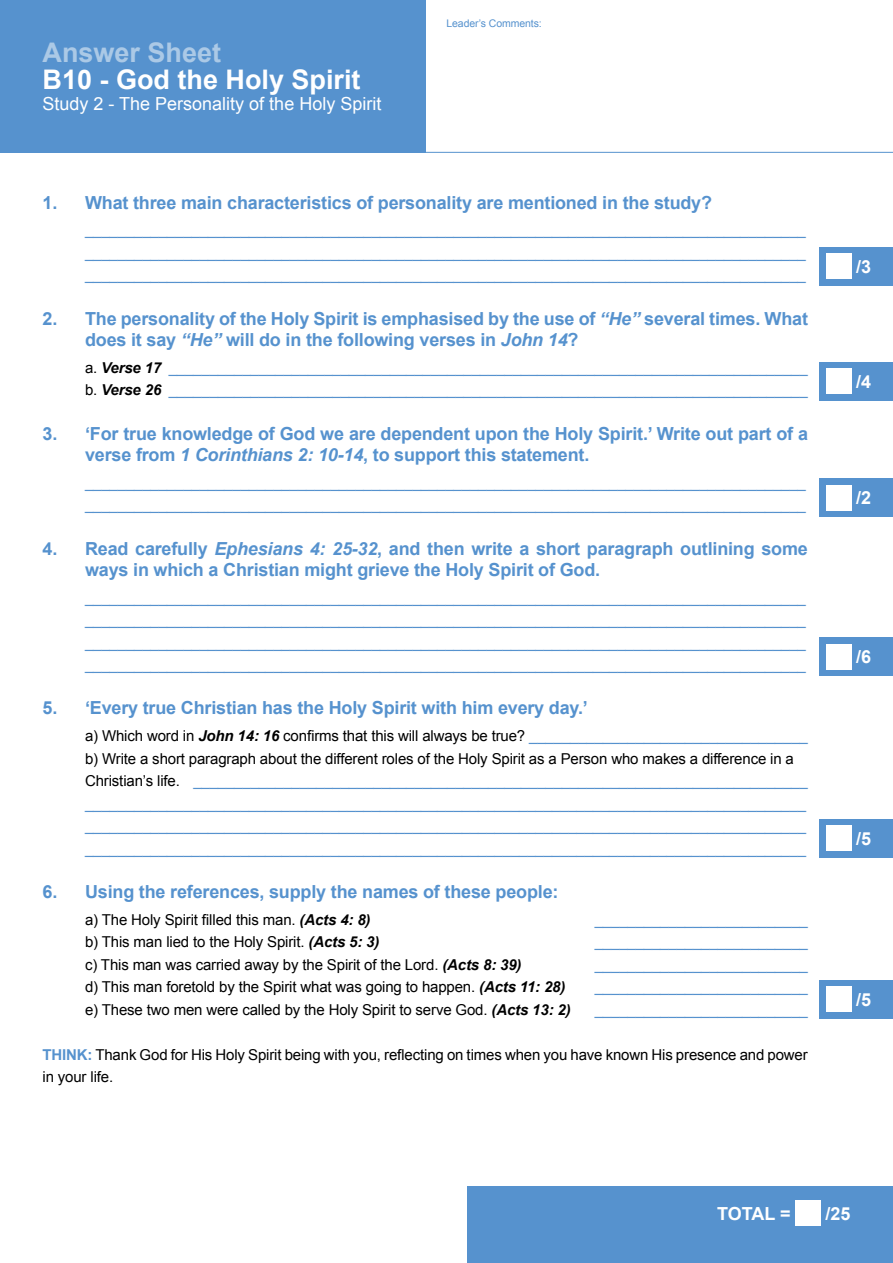
<style>
.page{position:relative;width:893px;height:1263px;background:#fff}
.page>*{position:absolute;margin:0;border:0;box-sizing:border-box;transform-origin:0 0}
.t1{font:700 27px "Arial";color:#fff}
.t2{font:700 27px "Arial";color:#abc9e6}
.t3{font:700 18px/21.6px "Arial";letter-spacing:-.01em;color:#5692ce}
.t4{font:18px "Arial";color:#fff}
.t5{font:700 18px "Arial";color:#fff}
.t6{font:15px/22.5px "Arial";letter-spacing:-.01em;color:#5692ce}
.t7{font:15px/22.5px "Arial";letter-spacing:-.01em;color:#000}
.t8{font:10.5px "Arial";letter-spacing:-.01em;color:#5692ce}
.s1{font-style:italic}
.s2{color:#000}
.s3{font-weight:700;font-style:italic;color:#000}
.s4{font-weight:700;font-style:italic}
.s5{font-weight:700;color:#5692ce}
</style>
<div class="page">
<div style="left:820px;top:247px;width:73px;height:39px;background:#5692ce"></div>
<div style="left:826px;top:254px;width:26px;height:25px;background:#fff"></div>
<div style="left:468px;top:1186px;width:425px;height:77px;background:#5692ce"></div>
<div style="left:796px;top:1200px;width:25px;height:26px;background:#fff"></div>
<div style="left:820px;top:362px;width:73px;height:39px;background:#5692ce"></div>
<div style="left:826px;top:369px;width:26px;height:25px;background:#fff"></div>
<div style="left:820px;top:478px;width:73px;height:39px;background:#5692ce"></div>
<div style="left:826px;top:485px;width:26px;height:25px;background:#fff"></div>
<div style="left:0;top:0;width:425px;height:153px;background:#5692ce"></div>
<hr style="left:425px;top:152px;width:468px;height:1px;background:#5692ce">
<div style="left:820px;top:637px;width:73px;height:39px;background:#5692ce"></div>
<div style="left:826px;top:644px;width:26px;height:25px;background:#fff"></div>
<div style="left:820px;top:819px;width:73px;height:39px;background:#5692ce"></div>
<div style="left:826px;top:825px;width:26px;height:26px;background:#fff"></div>
<div style="left:820px;top:980px;width:73px;height:38px;background:#5692ce"></div>
<div style="left:826px;top:986px;width:26px;height:26px;background:#fff"></div>
<h1 class="t2" style="left:43px;top:35px;width:180px">Answer Sheet</h1>
<h1 class="t1" style="left:43px;top:61px;width:320px">B10 - God the Holy Spirit</h1>
<p class="t4" style="left:43px;top:92px;width:340px">Study 2 - The Personality of the Holy Spirit</p>
<p class="t8" style="left:446px;top:17px;width:97px">Leader’s Comments:</p>
<p class="t3" style="left:43px;top:192px;width:671px">1. What three main characteristics of personality are mentioned in the study?</p>
<p class="t6" style="left:85px;top:219px;width:722px;text-align:justify">________________________________________________________________________________________ ________________________________________________________________________________________ ________________________________________________________________________________________</p>
<p class="t3" style="left:85px;top:308px;width:724px;text-indent:-43px">2. The personality of the Holy Spirit is emphasised by the use of <span class="s1">“He”</span> several times. What does it say <span class="s1">“He”</span> will do in the following verses in <span class="s1">John 14</span>?</p>
<p class="t6" style="left:85px;top:357px;width:724px"><span class="s2">a.</span> <span class="s3">Verse 17</span> ______________________________________________________________________________ <span class="s2">b.</span> <span class="s3">Verse 26</span> ______________________________________________________________________________</p>
<p class="t3" style="left:85px;top:423px;width:724px;text-indent:-43px">3. ‘For true knowledge of God we are dependent upon the Holy Spirit.’ Write out part of a verse from <span class="s1">1 Corinthians 2: 10-14</span>, to support this statement.</p>
<p class="t6" style="left:85px;top:471px;width:722px">________________________________________________________________________________________ ________________________________________________________________________________________</p>
<p class="t3" style="left:85px;top:538px;width:724px;text-indent:-43px">4. Read carefully <span class="s1">Ephesians 4: 25-32</span>, and then write a short paragraph outlining some ways in which a Christian might grieve the Holy Spirit of God.</p>
<p class="t6" style="left:85px;top:586px;width:722px;text-align:justify">________________________________________________________________________________________ ________________________________________________________________________________________ ________________________________________________________________________________________ ________________________________________________________________________________________</p>
<p class="t3" style="left:43px;top:698px;width:547px">5. ‘Every true Christian has the Holy Spirit with him every day.’</p>
<p class="t6" style="left:85px;top:725px;width:724px"><span class="s2">a) Which word in</span> <span class="s3">John 14: 16</span> <span class="s2">confirms that this will always be true?</span> __________________________________ <span class="s2">b) Write a short paragraph about the different roles of the Holy Spirit as a Person who makes a difference in a Christian’s life.</span> ___________________________________________________________________________ ________________________________________________________________________________________ ________________________________________________________________________________________ ________________________________________________________________________________________</p>
<p class="t3" style="left:43px;top:881px;width:517px">6. Using the references, supply the names of these people:</p>
<p class="t7" style="left:85px;top:908px;width:287px">a) The Holy Spirit filled this man. <span class="s4">(Acts 4: 8)</span></p>
<p class="t6" style="left:595px;top:908px;width:215px">__________________________</p>
<p class="t7" style="left:85px;top:931px;width:296px">b) This man lied to the Holy Spirit. <span class="s4">(Acts 5: 3)</span></p>
<p class="t6" style="left:595px;top:931px;width:215px">__________________________</p>
<p class="t7" style="left:85px;top:953px;width:438px">c) This man was carried away by the Spirit of the Lord. <span class="s4">(Acts 8: 39)</span></p>
<p class="t6" style="left:595px;top:953px;width:215px">__________________________</p>
<p class="t7" style="left:85px;top:976px;width:482px">d) This man foretold by the Spirit what was going to happen. <span class="s4">(Acts 11: 28)</span></p>
<p class="t6" style="left:595px;top:976px;width:215px">__________________________</p>
<p class="t7" style="left:85px;top:998px;width:487px">e) These two men were called by the Holy Spirit to serve God. <span class="s4">(Acts 13: 2)</span></p>
<p class="t6" style="left:595px;top:998px;width:215px">__________________________</p>
<p class="t7" style="left:43px;top:1043px;width:767px"><span class="s5">THINK:</span> Thank God for His Holy Spirit being with you, reflecting on times when you have known His presence and power in your life.</p>
<p class="t5" style="left:856px;top:255px;width:17px">/3</p>
<p class="t5" style="left:856px;top:370px;width:17px">/4</p>
<p class="t5" style="left:856px;top:486px;width:17px">/2</p>
<p class="t5" style="left:856px;top:645px;width:17px">/6</p>
<p class="t5" style="left:856px;top:827px;width:17px">/5</p>
<p class="t5" style="left:856px;top:987px;width:17px">/5</p>
<p class="t5" style="left:717px;top:1202px;width:75px">TOTAL =</p>
<p class="t5" style="left:825px;top:1202px;width:27px">/25</p>
</div>
